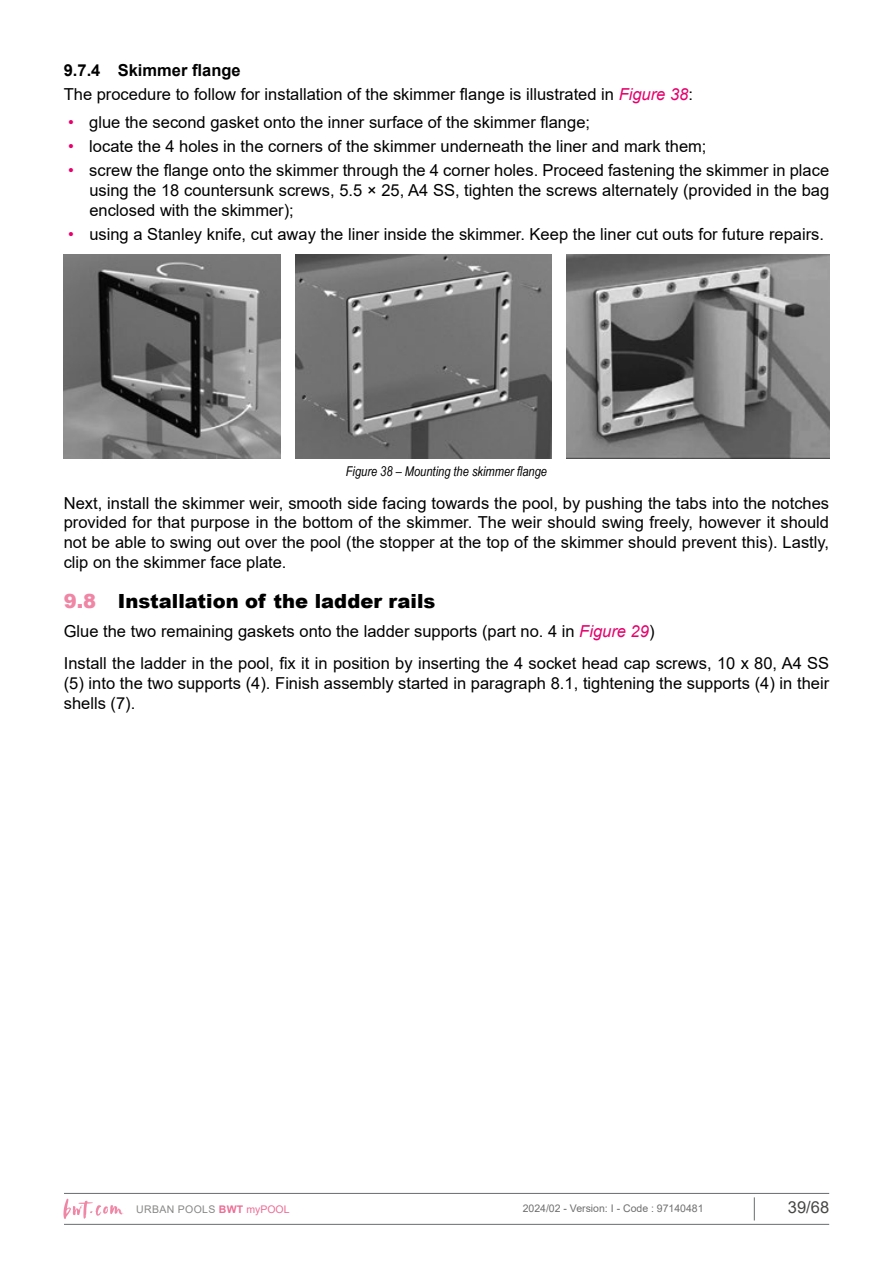
<style>
.page{position:relative;width:893px;height:1263px;background:#fff}
.page>*{position:absolute;margin:0;border:0;box-sizing:border-box;transform-origin:0 0}
.t1{font:900 19.5px "Arial";color:#000}
.t2{font:16.5px/19.8px "Arial";color:#000}
.t3{font:16.5px "Arial";color:#474746}
.t4{font:italic 13.5px "Arial Narrow";color:#000}
.t5{font:10.5px "Arial";color:#706f6f}
.t6{font:10.5px "Arial";letter-spacing:.035em;color:#878786}
.s1{font-weight:700}
.s2{font-style:italic;color:#e6006c}
.s3{color:#e6006c}
.s4{color:#f086a6}
.s5{font-weight:700;color:#ed6d96}
.s6{color:#ed6d96}
</style>
<div class="page">
<hr style="left:64px;top:1193px;width:765px;height:1px;background:#676c6e">
<hr style="left:64px;top:1224px;width:765px;height:1px;background:#676c6e">
<svg style="left:754px;top:1197px;width:1px;height:23px"></svg>
<svg style="left:63px;top:1199px;width:60px;height:20px"></svg>
<img style="left:63px;top:254px;width:218px;height:204px">
<img style="left:295px;top:254px;width:256px;height:204px">
<img style="left:566px;top:254px;width:264px;height:204px">
<p class="t2" style="left:64px;top:58px;width:631px;line-height:24px"><span class="s1">9.7.4 Skimmer flange<br></span>The procedure to follow for installation of the skimmer flange is illustrated in <span class="s2">Figure 38</span>:</p>
<p class="t2" style="left:68px;top:112px;width:524px"><span class="s3">•</span> glue the second gasket onto the inner surface of the skimmer flange;</p>
<p class="t2" style="left:68px;top:136px;width:640px"><span class="s3">•</span> locate the 4 holes in the corners of the skimmer underneath the liner and mark them;</p>
<p class="t2" style="left:89px;top:160px;width:741px;text-align:justify;text-indent:-21px"><span class="s3">•</span> screw the flange onto the skimmer through the 4 corner holes. Proceed fastening the skimmer in place using the 18 countersunk screws, 5.5 × 25, A4 SS, tighten the screws alternately (provided in the bag enclosed with the skimmer);</p>
<p class="t2" style="left:68px;top:224px;width:757px"><span class="s3">•</span> using a Stanley knife, cut away the liner inside the skimmer. Keep the liner cut outs for future repairs.</p>
<p class="t4" style="left:346px;top:462px;width:203px">Figure 38 – Mounting the skimmer flange</p>
<p class="t2" style="left:64px;top:493px;width:767px;text-align:justify">Next, install the skimmer weir, smooth side facing towards the pool, by pushing the tabs into the notches provided for that purpose in the bottom of the skimmer. The weir should swing freely, however it should not be able to swing out over the pool (the stopper at the top of the skimmer should prevent this). Lastly, clip on the skimmer face plate.</p>
<p class="t1" style="left:64px;top:587px;width:373px"><span class="s4">9.8</span> Installation of the ladder rails</p>
<p class="t2" style="left:64px;top:615px;width:767px;line-height:32.5px">Glue the two remaining gaskets onto the ladder supports (part no. 4 in <span class="s2">Figure 29</span>)<br>Install the ladder in the pool, fix it in position by inserting the 4 socket head cap screws, 10 x 80, A4 SS</p>
<p class="t2" style="left:64px;top:673px;width:767px">(5) into the two supports (4). Finish assembly started in paragraph 8.1, tightening the supports (4) in their shells (7).</p>
<p class="t6" style="left:136px;top:1202px;width:155px">URBAN POOLS <span class="s5">BWT</span> <span class="s6">myPOOL</span></p>
<p class="t5" style="left:523px;top:1201px;width:182px">2024/02 - Version: I - Code : 97140481</p>
<p class="t3" style="left:788px;top:1196px;width:43px">39/68</p>
</div>
